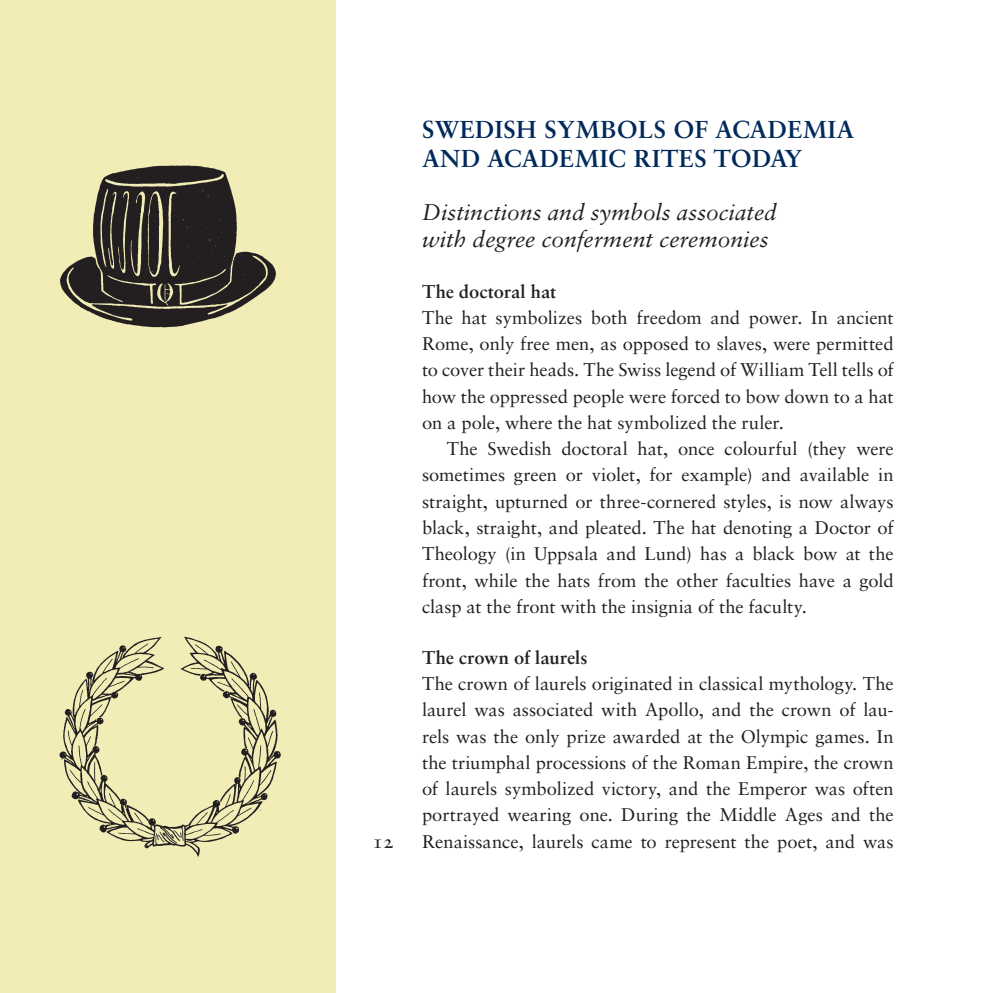
<style>
.page{position:relative;width:993px;height:993px;background:#fff}
.page>*{position:absolute;margin:0;border:0;box-sizing:border-box;transform-origin:0 0}
.t1{font:700 24.5px/29.4px "Sabon LT Std";letter-spacing:.02em;color:#002a5b}
.t2{font:italic 22.75px/26.2px "Sabon LT Std";color:#231f20}
.t3{font:19.25px "Sabon LT Std";color:#231f20}
.t4{font:18.38px/26.2px "Sabon LT Std";letter-spacing:-.005em;color:#231f20;text-align:justify}
.t5{font:700 18.38px "Sabon LT Std";color:#231f20}
</style>
<div class="page">
<div style="left:0;top:0;width:335px;height:992px;background:#f2edb7"></div>
<img style="left:60px;top:165px;width:216px;height:163px">
<img style="left:59px;top:636px;width:222px;height:221px">
<p class="t3" style="left:372px;top:829px;width:23px">12</p>
<h1 class="t1" style="left:422px;top:114px;width:433px">SWEDISH SYMBOLS OF ACADEMIA<br>AND ACADEMIC RITES TODAY</h1>
<p class="t2" style="left:422px;top:199px;width:356px">Distinctions and symbols associated with degree conferment ceremonies</p>
<p class="t5" style="left:422px;top:279px;width:136px">The doctoral hat</p>
<p class="t4" style="left:422px;top:304px;width:473px">The hat symbolizes both freedom and power. In ancient Rome, only free men, as opposed to slaves, were permitted to cover their heads. The Swiss legend of William Tell tells of how the oppressed people were forced to bow down to a hat on a pole, where the hat symbolized the ruler.</p>
<p class="t4" style="left:422px;top:435px;width:473px;text-indent:25px">The Swedish doctoral hat, once colourful (they were sometimes green or violet, for example) and available in straight, upturned or three-cornered styles, is now always black, straight, and pleated. The hat denoting a Doctor of Theology (in Uppsala and Lund) has a black bow at the front, while the hats from the other faculties have a gold clasp at the front with the insignia of the faculty.</p>
<p class="t5" style="left:422px;top:645px;width:167px">The crown of laurels</p>
<p class="t4" style="left:422px;top:670px;width:473px">The crown of laurels originated in classical mythology. The laurel was associated with Apollo, and the crown of lau&shy;rels was the only prize awarded at the Olympic games. In the triumphal processions of the Roman Empire, the crown of laurels symbolized victory, and the Emperor was often portrayed wearing one. During the Middle Ages and the Renaissance, laurels came to represent the poet, and was</p>
</div>
